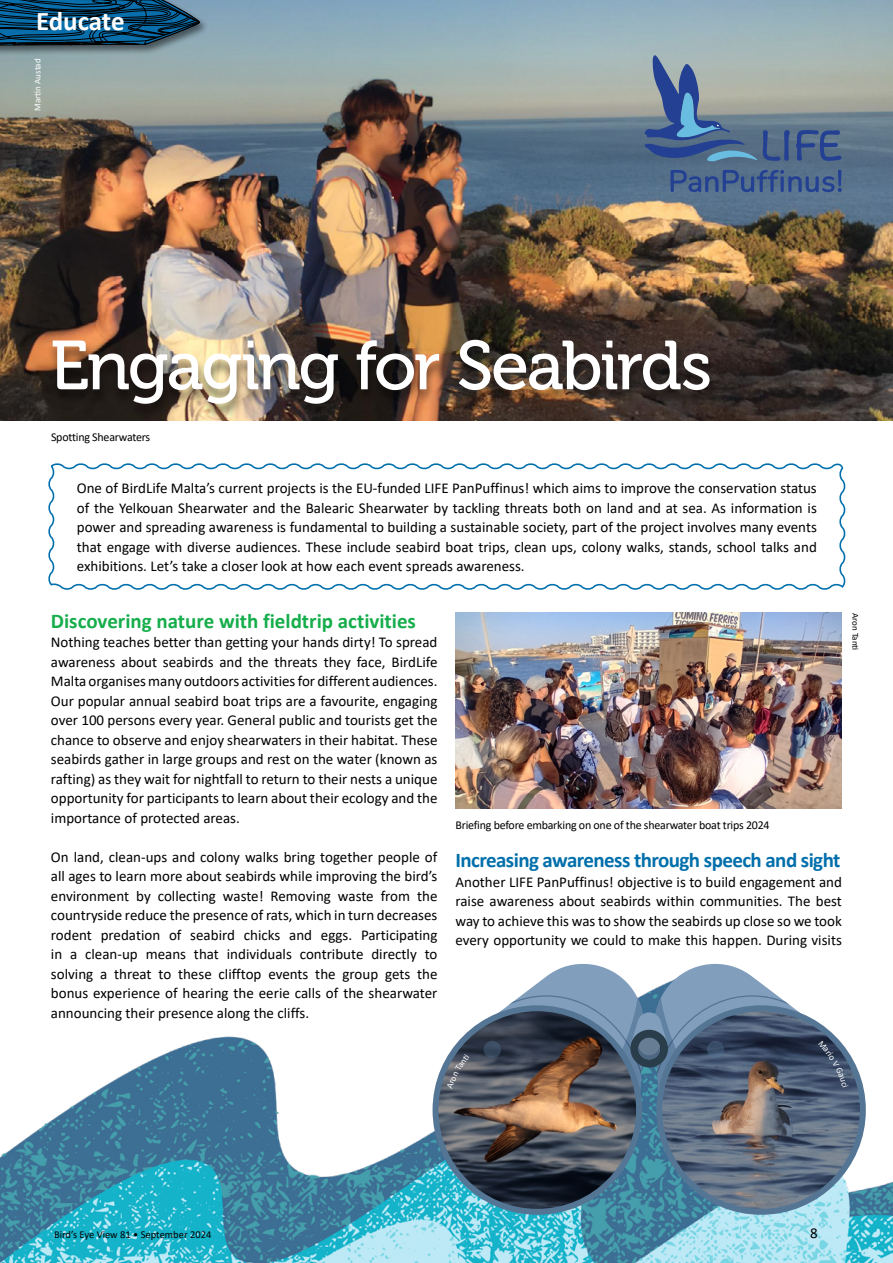
<style>
.page{position:relative;width:893px;height:1263px;background:#fff}
.page>*{position:absolute;margin:0;border:0;box-sizing:border-box;transform-origin:0 0}
.t1{font:69px "Museo 500";letter-spacing:-.035em;color:#fff}
.Pages_title_tags{font:700 27px "Calibri";letter-spacing:-.01em;color:#fff}
.Subtitles_News{font:700 21px "Calibri";color:#16ad4b}
.Subtitles_News-2{font:700 21px "Calibri";letter-spacing:-.025em;color:#006fab}
.Body_text{font:15px/19.5px "Calibri";color:#000;text-align:justify}
.Captions{font:12px "Calibri";letter-spacing:-.02em;color:#000}
.t2{font:10.5px "Calibri";color:#000}
.Credits{font:9px "Calibri";color:#fff}
.Credits-2{font:9px "Calibri";letter-spacing:-.005em;color:#000}
</style>
<div class="page">
<img style="left:0;top:203px;width:893px;height:218px">
<img style="left:455px;top:612px;width:387px;height:197px">
<img style="left:0;top:0;width:893px;height:203px">
<svg style="left:48px;top:463px;width:798px;height:127px"></svg>
<img style="left:0;top:1036px;width:893px;height:227px">
<img style="left:659px;top:1008px;width:204px;height:204px;border-radius:102px">
<div style="left:656px;top:1005px;width:210px;height:210px;border:6px solid #547594;border-radius:50%"></div>
<img style="left:435px;top:1008px;width:204px;height:204px;border-radius:102px">
<div style="left:433px;top:1005px;width:209px;height:210px;border:6px solid #547594;border-radius:50%"></div>
<div style="left:47px;top:340px;width:672px;height:80px;background:#000;opacity:.5"></div>
<div style="left:0;top:0;width:209px;height:56px;background:#000;opacity:.5"></div>
<svg style="left:0;top:0;width:200px;height:45px;background:#0f486b"></svg>
<svg style="left:796px;top:130px;width:45px;height:31px"></svg>
<svg style="left:671px;top:170px;width:171px;height:22px;background:#45608d"></svg>
<svg style="left:643px;top:51px;width:147px;height:111px;background:#768b9f"></svg>
<svg style="left:446px;top:964px;width:402px;height:146px"></svg>
<p class="Pages_title_tags" style="left:36px;top:2px;width:90px">Educate</p>
<p class="Credits" style="left:31px;top:111px;width:54px;rotate:-90deg">Martin Austad</p>
<p class="t1" style="left:50px;top:328px;width:664px">Engaging for Seabirds</p>
<p class="Captions" style="left:51px;top:428px;width:101px">Spotting Shearwaters</p>
<p class="Body_text" style="left:77px;top:478px;width:741px">One of BirdLife Malta’s current projects is the EU-funded LIFE PanPuffinus! which aims to improve the conservation status of the Yelkouan Shearwater and the Balearic Shearwater by tackling threats both on land and at sea. As information is power and spreading awareness is fundamental to building a sustainable society, part of the project involves many events that engage with diverse audiences. These include seabird boat trips, clean ups, colony walks, stands, school talks and exhibitions. Let’s take a closer look at how each event spreads awareness.</p>
<p class="Subtitles_News" style="left:51px;top:606px;width:367px">Discovering nature with fieldtrip activities</p>
<p class="Body_text" style="left:51px;top:632px;width:388px">Nothing teaches better than getting your hands dirty! To spread awareness about seabirds and the threats they face, BirdLife Malta organises many outdoors activities for different audiences.<br>Our popular annual seabird boat trips are a favourite, engaging over 100 persons every year. General public and tourists get the chance to observe and enjoy shearwaters in their habitat. These seabirds gather in large groups and rest on the water (known as rafting) as they wait for nightfall to return to their nests a unique opportunity for participants to learn about their ecology and the importance of protected areas.</p>
<p class="Body_text" style="left:51px;top:847px;width:388px">On land, clean-ups and colony walks bring together people of all ages to learn more about seabirds while improving the bird’s environment by collecting waste! Removing waste from the countryside reduce the presence of rats, which in turn decreases rodent predation of seabird chicks and eggs. Participating in a clean-up means that individuals contribute directly to solving a threat to these clifftop events the group gets the bonus experience of hearing the eerie calls of the shearwater announcing their presence along the cliffs.</p>
<p class="Subtitles_News-2" style="left:455px;top:845px;width:386px">Increasing awareness through speech and sight</p>
<p class="Captions" style="left:455px;top:817px;width:316px">Briefing before embarking on one of the shearwater boat trips 2024</p>
<p class="Body_text" style="left:455px;top:871px;width:388px">Another LIFE PanPuffinus! objective is to build engagement and raise awareness about seabirds within communities. The best way to achieve this was to show the seabirds up close so we took every opportunity we could to make this happen. During visits</p>
<p class="Credits-2" style="left:862px;top:613px;width:39px;rotate:90deg">Aron Tanti</p>
<p class="Body_text" style="left:50px;top:1223px;width:9px">8</p>
<p class="t2" style="left:54px;top:1227px;width:159px">Bird’s Eye View 81 • September 2024</p>
<p class="Body_text" style="left:810px;top:1223px;width:9px">8</p>
</div>
